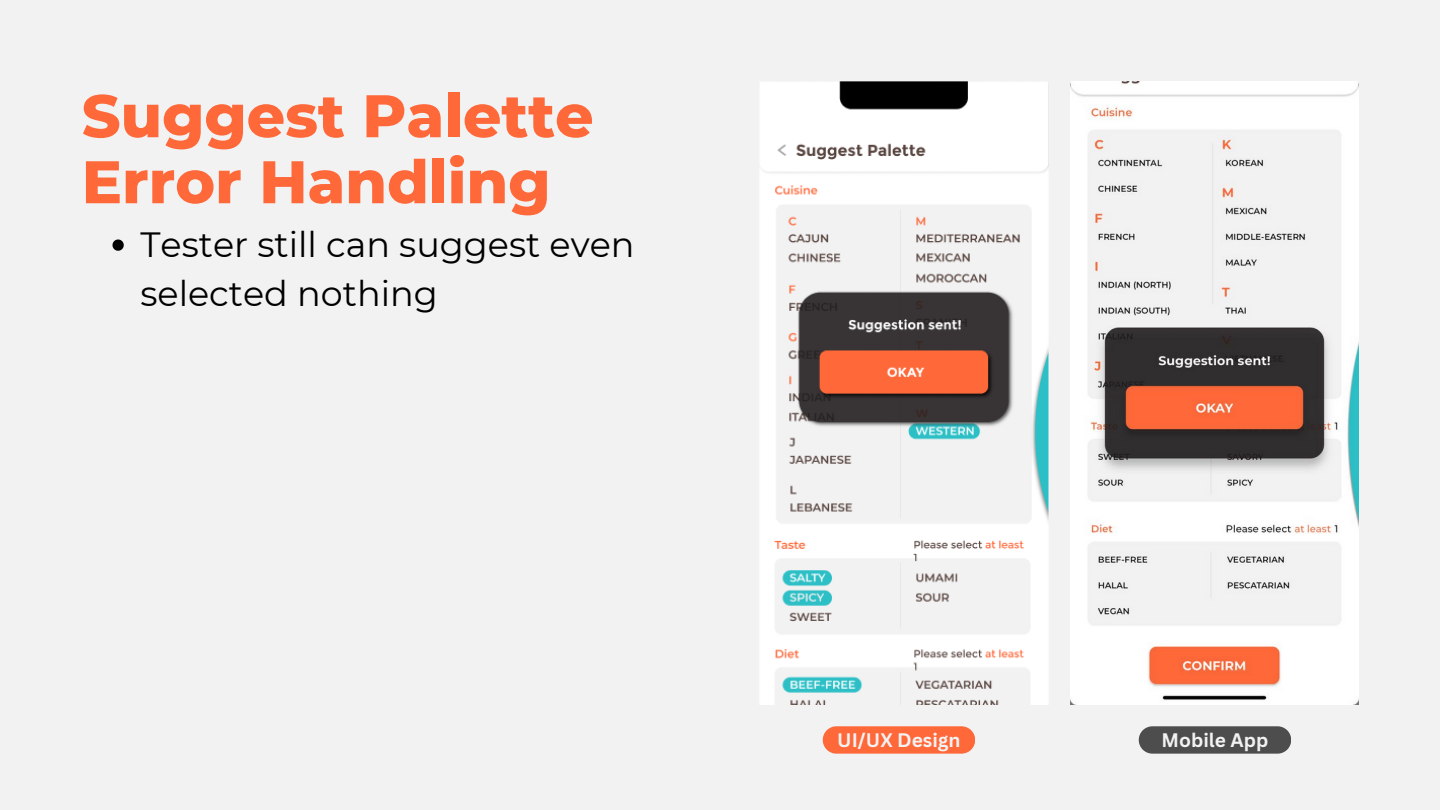
<style>
.page{position:relative;width:1440px;height:810px;background:#f2f2f2}
.page>*{position:absolute;margin:0;border:0;box-sizing:border-box;transform-origin:0 0}
.t1{font:800 60px/66px "Montserrat";color:#ff6839}
.t2{font:35px/48.8px "Montserrat";color:#000}
.t3{font:700 19.1px "Canva Sans";color:#f2f2f2}
</style>
<div class="page">
<svg style="left:823px;top:726px;width:152px;height:28px;background:#fe7043"></svg>
<svg style="left:1139px;top:726px;width:152px;height:28px;background:#565657"></svg>
<img style="left:760px;top:81px;width:289px;height:623px">
<img style="left:1071px;top:81px;width:288px;height:623px">
<svg style="left:112px;top:240px;width:12px;height:11px"></svg>
<p class="t1" style="left:82px;top:83px;width:513px">Suggest Palette<br>Error Handling</p>
<p class="t2" style="left:140px;top:220px;width:496px">Tester still can suggest even selected nothing</p>
<p class="t3" style="left:837px;top:726px;width:125px">UI/UX Design</p>
<p class="t3" style="left:1162px;top:726px;width:108px">Mobile App</p>
</div>
